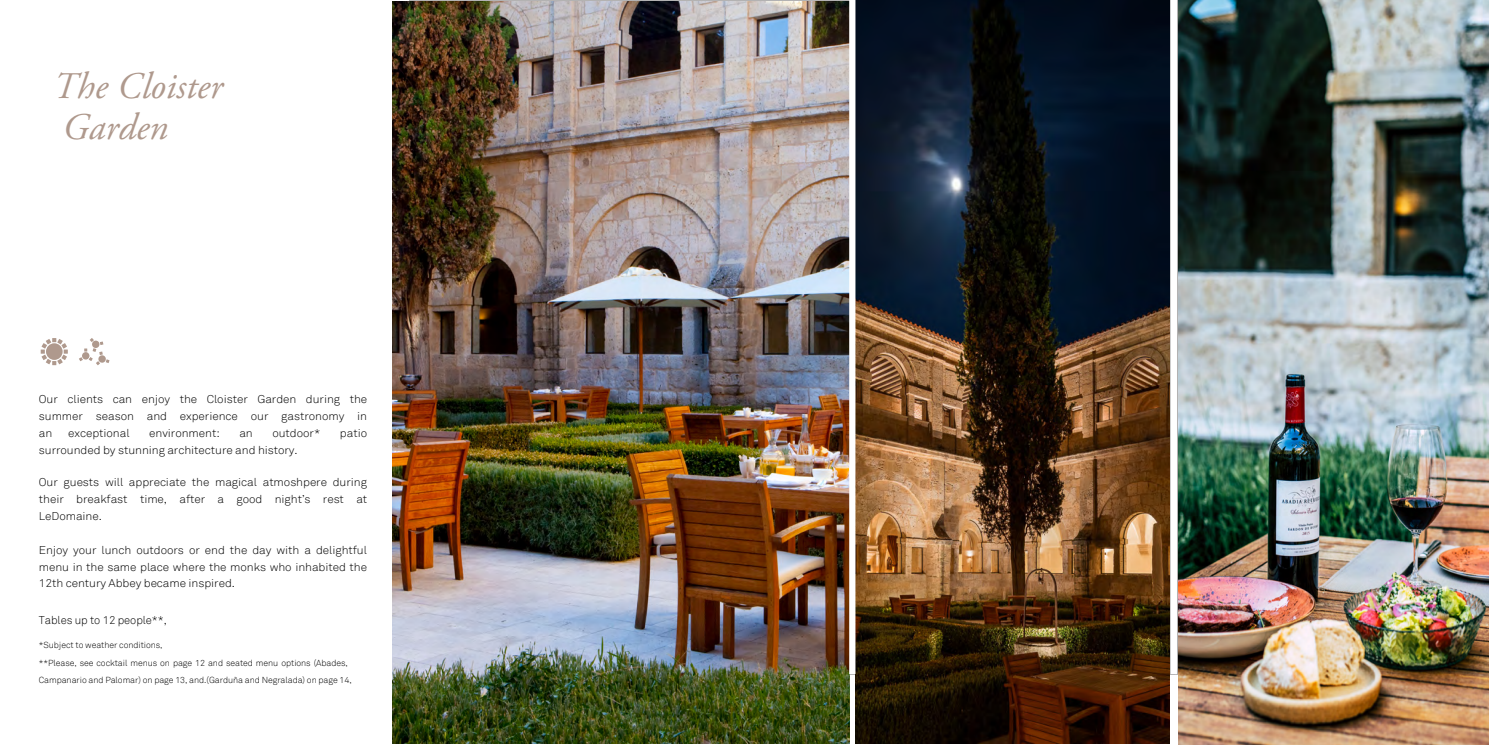
<style>
.page{position:relative;width:1489px;height:745px;background:#fff}
.page>*{position:absolute;margin:0;border:0;box-sizing:border-box;transform-origin:0 0}
.t1{font:italic 37.5px/40.6px "Adobe Garamond Pro";color:#af998d}
.t2{font:300 11.25px/16.9px "Akkurat";letter-spacing:-.005em;color:#000;text-align:justify;scale:1.05 1}
.t3{font:300 11.25px "Akkurat";letter-spacing:-.005em;color:#000}
.t4{font:300 8.75px/17.5px "Akkurat";letter-spacing:-.005em;color:#000}
</style>
<div class="page">
<svg style="left:41px;top:338px;width:27px;height:27px"></svg>
<svg style="left:79px;top:338px;width:30px;height:27px"></svg>
<img style="left:393px;top:1px;width:456px;height:742px">
<img style="left:855px;top:0;width:314px;height:743px">
<img style="left:1178px;top:0;width:310px;height:744px">
<h1 class="t1" style="left:53px;top:67px;width:171px">The Cloister<br>Garden</h1>
<p class="t2" style="left:39px;top:391px;width:314px">Our clients can enjoy the Cloister Garden during the summer season and experience our gastronomy in an</p>
<p class="t2" style="left:68px;top:424px;width:60px">exceptional</p>
<p class="t2" style="left:149px;top:424px;width:69px">environment:</p>
<p class="t2" style="left:239px;top:424px;width:14px">an</p>
<p class="t2" style="left:272px;top:424px;width:47px">outdoor*</p>
<p class="t2" style="left:340px;top:424px;width:27px">patio</p>
<p class="t2" style="left:39px;top:441px;width:248px">surrounded by stunning architecture and history.</p>
<p class="t2" style="left:39px;top:473px;width:314px">Our guests will appreciate the magical atmoshpere during their breakfast time, after a good night’s rest at LeDomaine.</p>
<p class="t2" style="left:39px;top:541px;width:314px">Enjoy your lunch outdoors or end the day with a delightful menu in the same place where the monks who inhabited the 12th century Abbey became inspired.</p>
<p class="t3" style="left:39px;top:613px;width:129px">Tables up to 12 people**,</p>
<p class="t4" style="left:39px;top:636px;width:314px">*Subject to weather conditions,<br>**Please, see cocktail menus on page 12 and seated menu options (Abades,<br>Campanario and Palomar) on page 13, and.(Garduña and Negralada) on page 14,</p>
</div>
